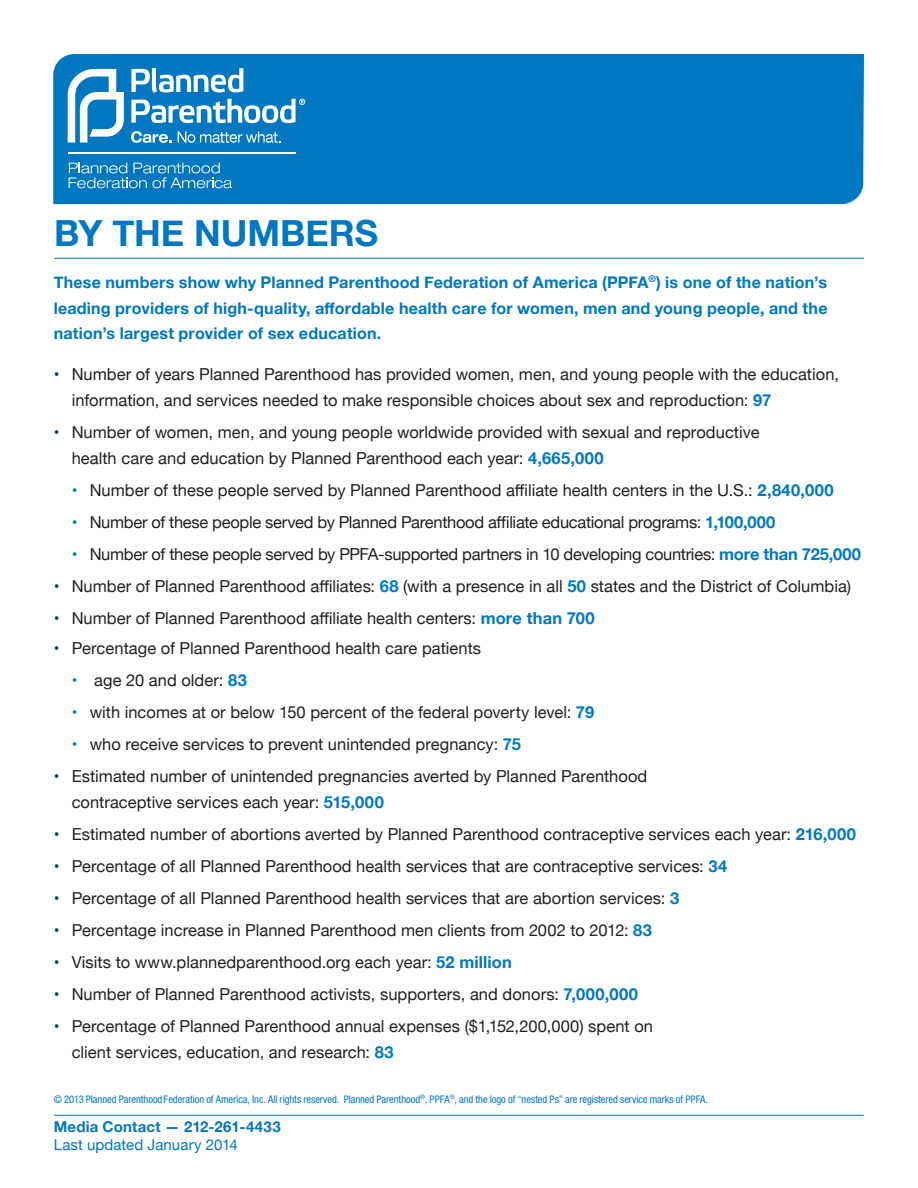
<style>
.page{position:relative;width:918px;height:1188px;background:#fff}
.page>*{position:absolute;margin:0;border:0;box-sizing:border-box;transform-origin:0 0}
.t1{font:700 36px "Helvetica Neue";color:#0077c0}
.t2{font:16.5px/26px "Helvetica Neue";color:#231f20}
.t3{font:16.5px "Helvetica Neue";letter-spacing:-.02em;color:#231f20}
.t4{font:700 16.2px/26px "Helvetica Neue";letter-spacing:.01em;color:#0077c0;text-align:justify}
.t5{font:700 15px "Helvetica Neue";letter-spacing:.015em;color:#0077c0}
.t6{font:15px "Helvetica Neue";letter-spacing:.005em;color:#0077c0}
.t7{font:condensed 10.5px "Helvetica Neue";letter-spacing:-.005em;color:#0077c0}
.s1{font-weight:700;color:#003a62}
.s2{font-weight:700;color:#0077c0}
</style>
<div class="page">
<hr style="left:54px;top:258px;width:810px;height:1px;background:#0077c0">
<div style="left:53px;top:54px;width:811px;height:150px;background:#0077c0"></div>
<hr style="left:68px;top:152px;width:227px;height:2px;background:#fff">
<svg style="left:68px;top:69px;width:56px;height:74px"></svg>
<svg style="left:131px;top:131px;width:41px;height:12px"></svg>
<svg style="left:178px;top:131px;width:103px;height:12px"></svg>
<svg style="left:131px;top:68px;width:112px;height:25px"></svg>
<svg style="left:131px;top:99px;width:174px;height:24px"></svg>
<svg style="left:69px;top:163px;width:163px;height:25px;background:#3492cc"></svg>
<hr style="left:54px;top:1115px;width:810px;height:1px;background:#0077c0">
<p class="t1" style="left:54px;top:205px;width:326px">BY THE NUMBERS</p>
<p class="t4" style="left:54px;top:269px;width:775px">These numbers show why Planned Parenthood Federation of America (PPFA<sup>®</sup>) is one of the nation’s leading providers of high-quality, affordable health care for women, men and young people, and the nation’s largest provider of sex education.</p>
<p class="t2" style="left:72px;top:363px;width:769px;text-indent:-18px"><span class="s1">•</span> Number of years Planned Parenthood has provided women, men, and young people with the education, information, and services needed to make responsible choices about sex and reproduction: <span class="s2">97</span></p>
<p class="t2" style="left:72px;top:421px;width:689px;text-indent:-18px"><span class="s1">•</span> Number of women, men, and young people worldwide provided with sexual and reproductive health care and education by Planned Parenthood each year: <span class="s2">4,665,000</span></p>
<p class="t2" style="left:72px;top:478px;width:763px"><span class="s2">•</span> Number of these people served by Planned Parenthood affiliate health centers in the U.S.: <span class="s2">2,840,000</span></p>
<p class="t3" style="left:72px;top:511px;width:705px"><span class="s2">•</span> Number of these people served by Planned Parenthood affiliate educational programs: <span class="s2">1,100,000</span></p>
<p class="t3" style="left:72px;top:543px;width:791px"><span class="s2">•</span> Number of these people served by PPFA-supported partners in 10 developing countries: <span class="s2">more than 725,000</span></p>
<p class="t2" style="left:54px;top:574px;width:799px"><span class="s1">•</span> Number of Planned Parenthood affiliates: <span class="s2">68</span> (with a presence in all <span class="s2">50</span> states and the District of Columbia)</p>
<p class="t2" style="left:54px;top:606px;width:543px"><span class="s1">•</span> Number of Planned Parenthood affiliate health centers: <span class="s2">more than 700</span></p>
<p class="t2" style="left:54px;top:636px;width:429px"><span class="s1">•</span> Percentage of Planned Parenthood health care patients</p>
<p class="t2" style="left:72px;top:668px;width:177px"><span class="s2">•</span> age 20 and older: <span class="s2">83</span></p>
<p class="t2" style="left:72px;top:700px;width:524px"><span class="s2">•</span> with incomes at or below 150 percent of the federal poverty level: <span class="s2">79</span></p>
<p class="t2" style="left:72px;top:732px;width:451px"><span class="s2">•</span> who receive services to prevent unintended pregnancy: <span class="s2">75</span></p>
<p class="t2" style="left:72px;top:764px;width:577px;text-indent:-18px"><span class="s1">•</span> Estimated number of unintended pregnancies averted by Planned Parenthood contraceptive services each year: <span class="s2">515,000</span></p>
<p class="t2" style="left:54px;top:822px;width:804px"><span class="s1">•</span> Estimated number of abortions averted by Planned Parenthood contraceptive services each year: <span class="s2">216,000</span></p>
<p class="t2" style="left:54px;top:854px;width:675px"><span class="s1">•</span> Percentage of all Planned Parenthood health services that are contraceptive services: <span class="s2">34</span></p>
<p class="t2" style="left:54px;top:886px;width:627px"><span class="s1">•</span> Percentage of all Planned Parenthood health services that are abortion services: <span class="s2">3</span></p>
<p class="t2" style="left:54px;top:918px;width:600px"><span class="s1">•</span> Percentage increase in Planned Parenthood men clients from 2002 to 2012: <span class="s2">83</span></p>
<p class="t2" style="left:54px;top:950px;width:460px"><span class="s1">•</span> Visits to www.plannedparenthood.org each year: <span class="s2">52 million</span></p>
<p class="t2" style="left:54px;top:982px;width:586px"><span class="s1">•</span> Number of Planned Parenthood activists, supporters, and donors: <span class="s2">7,000,000</span></p>
<p class="t2" style="left:72px;top:1014px;width:583px;text-indent:-18px"><span class="s1">•</span> Percentage of Planned Parenthood annual expenses ($1,152,200,000) spent on client services, education, and research: <span class="s2">83</span></p>
<p class="t7" style="left:54px;top:1093px;width:656px">© 2013 Planned ParenthoodFederation of America, Inc. All rights reserved. Planned Parenthood<sup>®</sup>, PPFA<sup>®</sup>, and the logo of “nested Ps” are registered service marks of PPFA.</p>
<p class="t5" style="left:54px;top:1115px;width:229px">Media Contact — 212-261-4433</p>
<p class="t6" style="left:54px;top:1134px;width:186px">Last updated January 2014</p>
</div>
